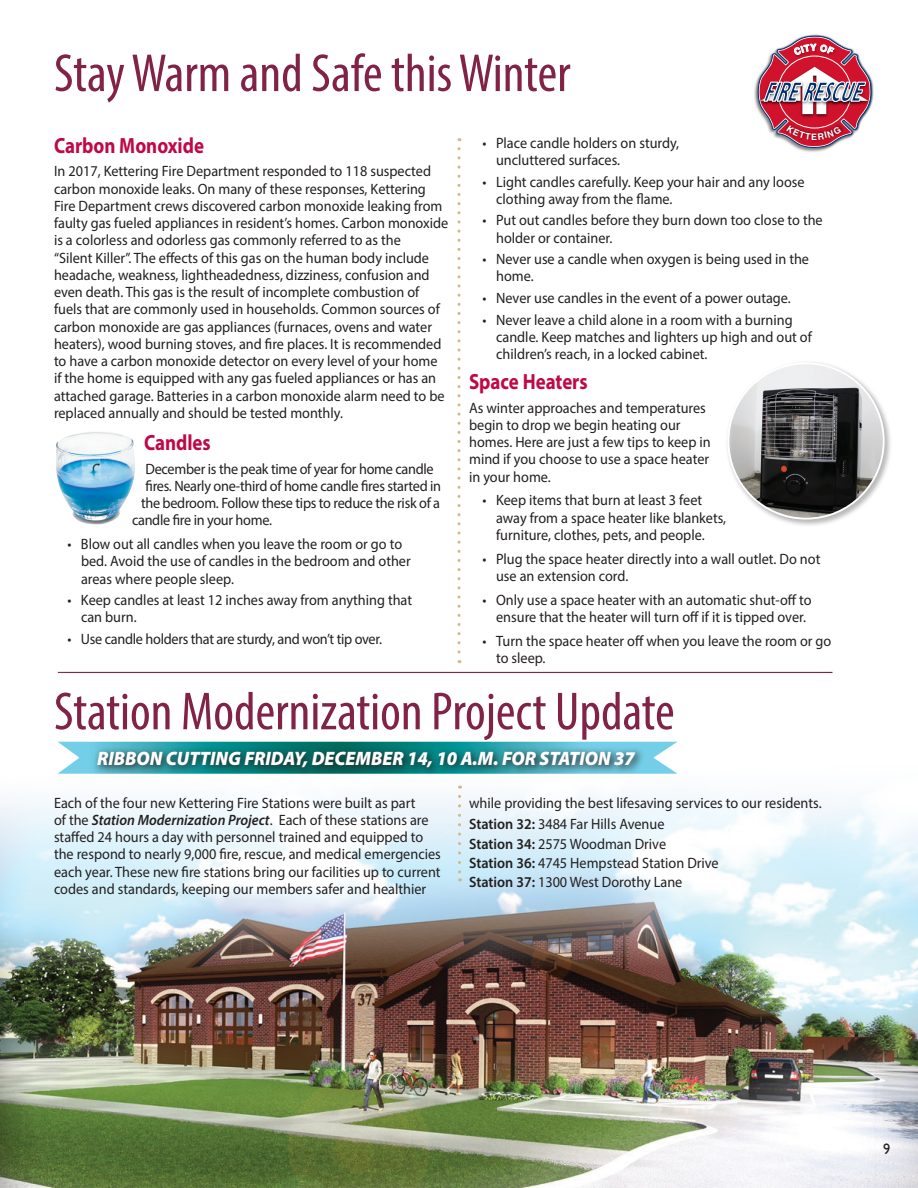
<style>
.page{position:relative;width:918px;height:1188px;background:#fff}
.page>*{position:absolute;margin:0;border:0;box-sizing:border-box;transform-origin:0 0}
.Headline_right_page{font:condensed 54px "Myriad Pro";color:#812345}
.Subhead{font:700 22.05px "Myriad Pro";color:#bf0947;scale:.86 1}
.Body_text{font:italic 900 19.5px "Myriad Pro";color:#fff;scale:.95 1}
.Body_text-2{font:15px/17.2px "Myriad Pro";color:#231f20;scale:.95 1}
.bullet{font:15px/17.2px "Myriad Pro";color:#231f20;scale:.95 1}
.Body_text-3{font:15px "Myriad Pro";letter-spacing:-.02em;color:#231f20;scale:.95 1}
.bullet-2{font:15px "Myriad Pro";letter-spacing:-.02em;color:#231f20;scale:.95 1}
.Body_text-4{font:15px "Gill Sans";color:#231f20;scale:.95 1}
.t1{font:700 8.85px "Helvetica";color:#fff}
.s1{font-weight:600;font-style:italic}
.s2{font-weight:600}
</style>
<div class="page">
<img style="left:754px;top:34px;width:119px;height:74px">
<img style="left:796px;top:148px;width:34px;height:4px">
<img style="left:0;top:785px;width:918px;height:403px">
<div style="left:725px;top:360px;width:168px;height:168px;background:#231f20;opacity:.31"></div>
<img style="left:728px;top:363px;width:156px;height:156px;border-radius:78px">
<div style="left:56px;top:670px;width:777px;height:5px;background:#231f20;opacity:.75"></div>
<img style="left:69px;top:432px;width:29px;height:4px">
<svg style="left:458px;top:149px;width:2px;height:514px"></svg>
<svg style="left:458px;top:796px;width:3px;height:85px"></svg>
<svg style="left:58px;top:742px;width:620px;height:32px"></svg>
<div style="left:93px;top:746px;width:552px;height:31px;background:#231f20;opacity:.75"></div>
<svg style="left:758px;top:36px;width:113px;height:112px"></svg>
<p class="Headline_right_page" style="left:54px;top:41px;width:518px">Stay Warm and Safe this Winter</p>
<p class="Subhead" style="left:54px;top:131px;width:176px">Carbon Monoxide</p>
<p class="Body_text-2" style="left:54px;top:162px;width:417px">In 2017, Kettering Fire Department responded to 118 suspected carbon monoxide leaks. On many of these responses, Kettering Fire Department crews discovered carbon monoxide leaking from faulty gas fueled appliances in resident’s homes. Carbon monoxide is a colorless and odorless gas commonly referred to as the<br>“Silent Killer”. The effects of this gas on the human body include headache, weakness, lightheadedness, dizziness, confusion and even death. This gas is the result of incomplete combustion of fuels that are commonly used in households. Common sources of carbon monoxide are gas appliances (furnaces, ovens and water heaters), wood burning stoves, and fire places. It is recommended to have a carbon monoxide detector on every level of your home if the home is equipped with any gas fueled appliances or has an attached garage. Batteries in a carbon monoxide alarm need to be replaced annually and should be tested monthly.</p>
<p class="Subhead" style="left:144px;top:428px;width:79px">Candles</p>
<p class="Body_text-3" style="left:146px;top:459px;width:305px">December is the peak time of year for home candle</p>
<p class="Body_text-3" style="left:146px;top:477px;width:313px">fires. Nearly one-third of home candle fires started in</p>
<p class="Body_text-3" style="left:141px;top:494px;width:316px">the bedroom. Follow these tips to reduce the risk of a</p>
<p class="Body_text-3" style="left:132px;top:511px;width:149px">candle fire in your home.</p>
<p class="bullet" style="left:81px;top:535px;width:349px;text-indent:-14px">• Blow out all candles when you leave the room or go to bed. Avoid the use of candles in the bedroom and other areas where people sleep.</p>
<p class="bullet" style="left:81px;top:591px;width:350px;text-indent:-14px">• Keep candles at least 12 inches away from anything that can burn.</p>
<p class="bullet-2" style="left:68px;top:630px;width:333px">• Use candle holders that are sturdy, and won’t tip over.</p>
<p class="t1" style="left:811px;top:131px;width:7px">E</p>
<p class="bullet" style="left:496px;top:134px;width:194px;text-indent:-14px">• Place candle holders on sturdy, uncluttered surfaces.</p>
<p class="bullet" style="left:496px;top:173px;width:326px;text-indent:-14px">• Light candles carefully. Keep your hair and any loose clothing away from the flame.</p>
<p class="bullet" style="left:496px;top:212px;width:345px;text-indent:-14px">• Put out candles before they burn down too close to the holder or container.</p>
<p class="bullet" style="left:496px;top:250px;width:331px;text-indent:-14px">• Never use a candle when oxygen is being used in the home.</p>
<p class="bullet" style="left:483px;top:289px;width:326px">• Never use candles in the event of a power outage.</p>
<p class="bullet" style="left:496px;top:311px;width:334px;text-indent:-14px">• Never leave a child alone in a room with a burning candle. Keep matches and lighters up high and out of children’s reach, in a locked cabinet.</p>
<p class="Subhead" style="left:469px;top:367px;width:139px">Space Heaters</p>
<p class="Body_text-2" style="left:469px;top:399px;width:256px">As winter approaches and temperatures begin to drop we begin heating our homes. Here are just a few tips to keep in mind if you choose to use a space heater in your home.</p>
<p class="bullet" style="left:496px;top:492px;width:244px;text-indent:-14px">• Keep items that burn at least 3 feet away from a space heater like blankets, furniture, clothes, pets, and people.</p>
<p class="bullet" style="left:496px;top:550px;width:343px;text-indent:-14px">• Plug the space heater directly into a wall outlet. Do not use an extension cord.</p>
<p class="bullet" style="left:483px;top:591px;width:348px;text-align:center">• Only use a space heater with an automatic shut-off to ensure that the heater will turn off if it is tipped over.</p>
<p class="bullet" style="left:496px;top:632px;width:354px;text-indent:-14px">• Turn the space heater off when you leave the room or go to sleep.</p>
<p class="Headline_right_page" style="left:54px;top:679px;width:622px">Station Modernization Project Update</p>
<p class="Body_text" style="left:97px;top:746px;width:568px">RIBBON CUTTING FRIDAY, DECEMBER 14, 10 A.M. FOR STATION 37</p>
<p class="Body_text-2" style="left:54px;top:794px;width:409px">Each of the four new Kettering Fire Stations were built as part<br>of the <span class="s1">Station Modernization Project</span>. Each of these stations are staffed 24 hours a day with personnel trained and equipped to the respond to nearly 9,000 fire, rescue, and medical emergencies each year. These new fire stations bring our facilities up to current codes and standards, keeping our members safer and healthier</p>
<p class="Body_text-2" style="left:469px;top:794px;width:373px">while providing the best lifesaving services to our residents.</p>
<p class="Body_text-2" style="left:469px;top:815px;width:207px"><span class="s2">Station 32:</span> 3484 Far Hills Avenue</p>
<p class="Body_text-2" style="left:469px;top:835px;width:209px"><span class="s2">Station 34:</span> 2575 Woodman Drive</p>
<p class="Body_text-2" style="left:469px;top:854px;width:264px"><span class="s2">Station 36:</span> 4745 Hempstead Station Drive</p>
<p class="Body_text-2" style="left:469px;top:874px;width:226px"><span class="s2">Station 37:</span> 1300 West Dorothy Lane</p>
<p class="Body_text-4" style="left:883px;top:1140px;width:9px">9</p>
</div>
